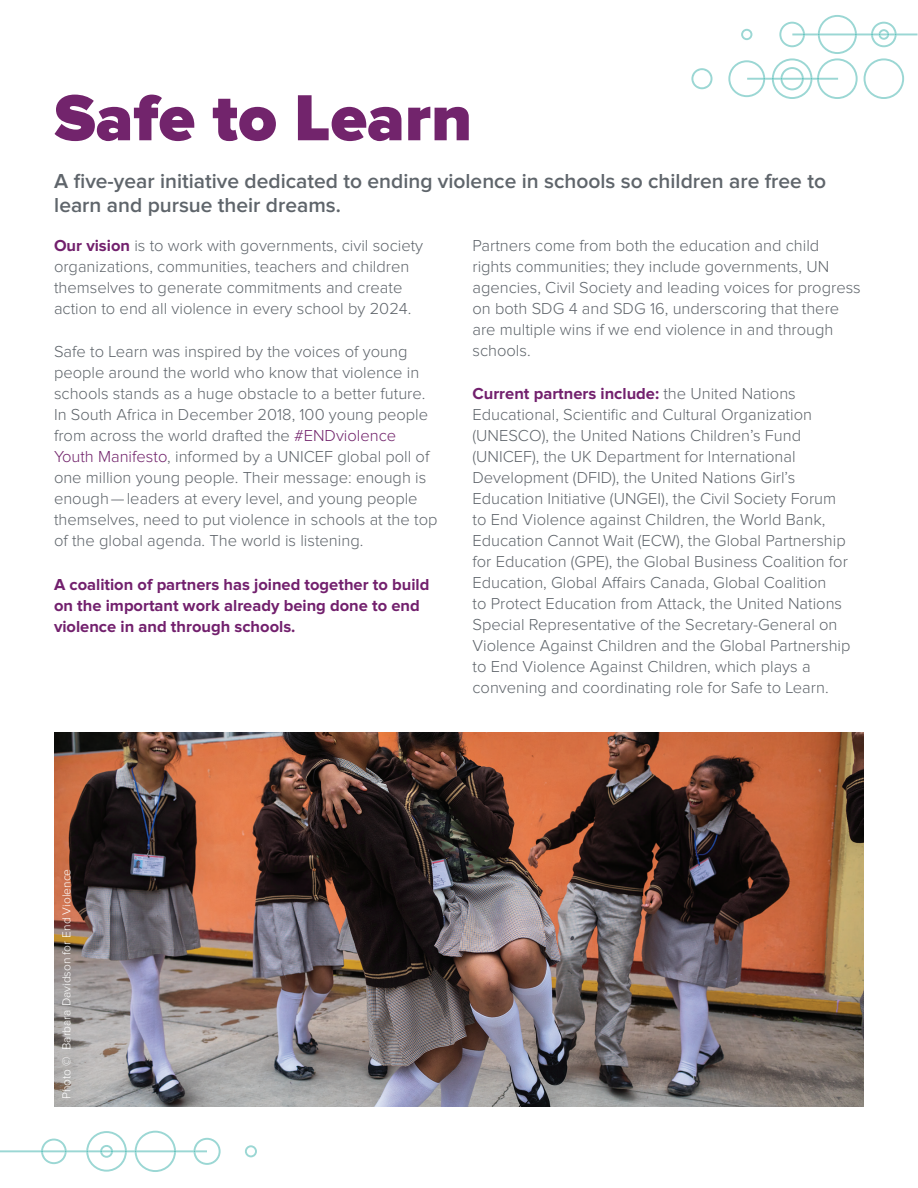
<style>
.page{position:relative;width:918px;height:1188px;background:#fff}
.page>*{position:absolute;margin:0;border:0;box-sizing:border-box;transform-origin:0 0}
.t1{font:900 67.5px "Proxima Nova";color:#72246c}
.t2{font:600 21px/24px "Proxima Nova";color:#5f656b}
.text{font:300 16.5px/21px "Proxima Nova";color:#5f656b}
.text-2{font:700 16.5px/21px "Proxima Nova";color:#72206d}
.Paragraph_Style_1{font:300 12px "Proxima Nova";color:#fff}
.s1{font-weight:700;color:#72206d}
.s2{color:#72246c}
</style>
<div class="page">
<img style="left:54px;top:732px;width:810px;height:375px">
<svg style="left:691px;top:68px;width:22px;height:21px"></svg>
<svg style="left:728px;top:15px;width:190px;height:84px"></svg>
<svg style="left:245px;top:1145px;width:12px;height:12px"></svg>
<svg style="left:0;top:1131px;width:221px;height:41px"></svg>
<p class="t1" style="left:54px;top:87px;width:419px">Safe to Learn</p>
<p class="t2" style="left:54px;top:170px;width:773px">A five-year initiative dedicated to ending violence in schools so children are free to learn and pursue their dreams.</p>
<p class="text" style="left:54px;top:236px;width:371px"><span class="s1">Our vision</span> is to work with governments, civil society organizations, communities, teachers and children themselves to generate commitments and create action to end all violence in every school by 2024.</p>
<p class="text" style="left:54px;top:342px;width:385px">Safe to Learn was inspired by the voices of young people around the world who know that violence in schools stands as a huge obstacle to a better future.<br>In South Africa in December 2018, 100 young people from across the world drafted the <span class="s2">#ENDviolence Youth Manifesto</span>, informed by a UNICEF global poll of one million young people. Their message: enough is enough—leaders at every level, and young people themselves, need to put violence in schools at the top of the global agenda. The world is listening.</p>
<p class="text-2" style="left:54px;top:575px;width:377px">A coalition of partners has joined together to build on the important work already being done to end violence in and through schools.</p>
<p class="text" style="left:472px;top:236px;width:390px">Partners come from both the education and child rights communities; they include governments, UN agencies, Civil Society and leading voices for progress on both SDG 4 and SDG 16, underscoring that there are multiple wins if we end violence in and through schools.</p>
<p class="text" style="left:472px;top:384px;width:380px"><span class="s1">Current partners include:</span> the United Nations Educational, Scientific and Cultural Organization (UNESCO), the United Nations Children’s Fund (UNICEF), the UK Department for International Development (DFID), the United Nations Girl’s Education Initiative (UNGEI), the Civil Society Forum to End Violence against Children, the World Bank, Education Cannot Wait (ECW), the Global Partnership for Education (GPE), the Global Business Coalition for Education, Global Affairs Canada, Global Coalition<br>to Protect Education from Attack, the United Nations Special Representative of the Secretary-General on Violence Against Children and the Global Partnership to End Violence Against Children, which plays a convening and coordinating role for Safe to Learn.</p>
<p class="Paragraph_Style_1" style="left:61px;top:1099px;width:232px;rotate:-90deg">Photo © Barbara Davidson for End Violence</p>
</div>
